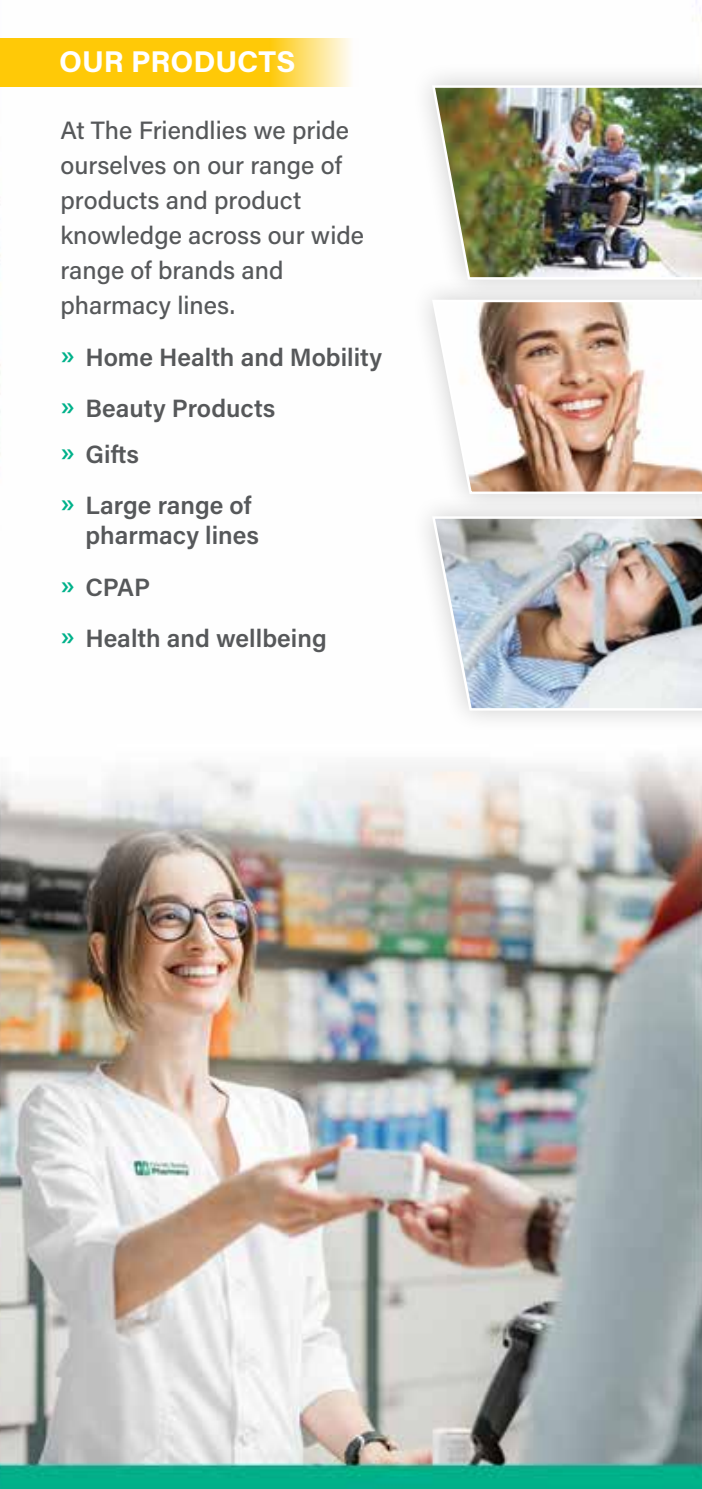
<style>
.page{position:relative;width:702px;height:1489px;background:#fff}
.page>*{position:absolute;margin:0;border:0;box-sizing:border-box;transform-origin:0 0}
.t1{font:700 30px "Acumin Pro";color:#fff}
.t2{font:500 25px/35px "Acumin Pro";color:#56585a}
.t3{font:600 25px/51.2px "Acumin Pro";color:#56585a}
.s1{color:#00b18a}
</style>
<div class="page">
<img style="left:0;top:0;width:702px;height:1488px">
<div style="left:410px;top:276px;width:292px;height:241px;background:#fefefe"></div>
<img style="left:430px;top:303px;width:272px;height:189px">
<div style="left:410px;top:61px;width:292px;height:242px;background:#000;opacity:.2"></div>
<img style="left:430px;top:84px;width:272px;height:197px">
<div style="left:410px;top:492px;width:292px;height:241px;background:#000;opacity:.2"></div>
<img style="left:430px;top:514px;width:272px;height:198px">
<svg style="left:0;top:38px;width:359px;height:49px;background:#fecf27"></svg>
<p class="t1" style="left:59px;top:41px;width:238px">OUR PRODUCTS</p>
<p class="t2" style="left:60px;top:112px;width:305px">At The Friendlies we pride ourselves on our range of products and product knowledge across our wide range of brands and pharmacy lines.</p>
<p class="t3" style="left:60px;top:330px;width:323px"><span class="s1">»</span> Home Health and Mobility <span class="s1">»</span> Beauty Products</p>
<p class="t3" style="left:60px;top:427px;width:193px"><span class="s1">»</span> Gifts<br><span class="s1">»</span> Large range of</p>
<p class="t3" style="left:60px;top:509px;width:268px;text-indent:25px">pharmacy lines<br><span class="s1">»</span> CPAP<br><span class="s1">»</span> Health and wellbeing</p>
</div>
